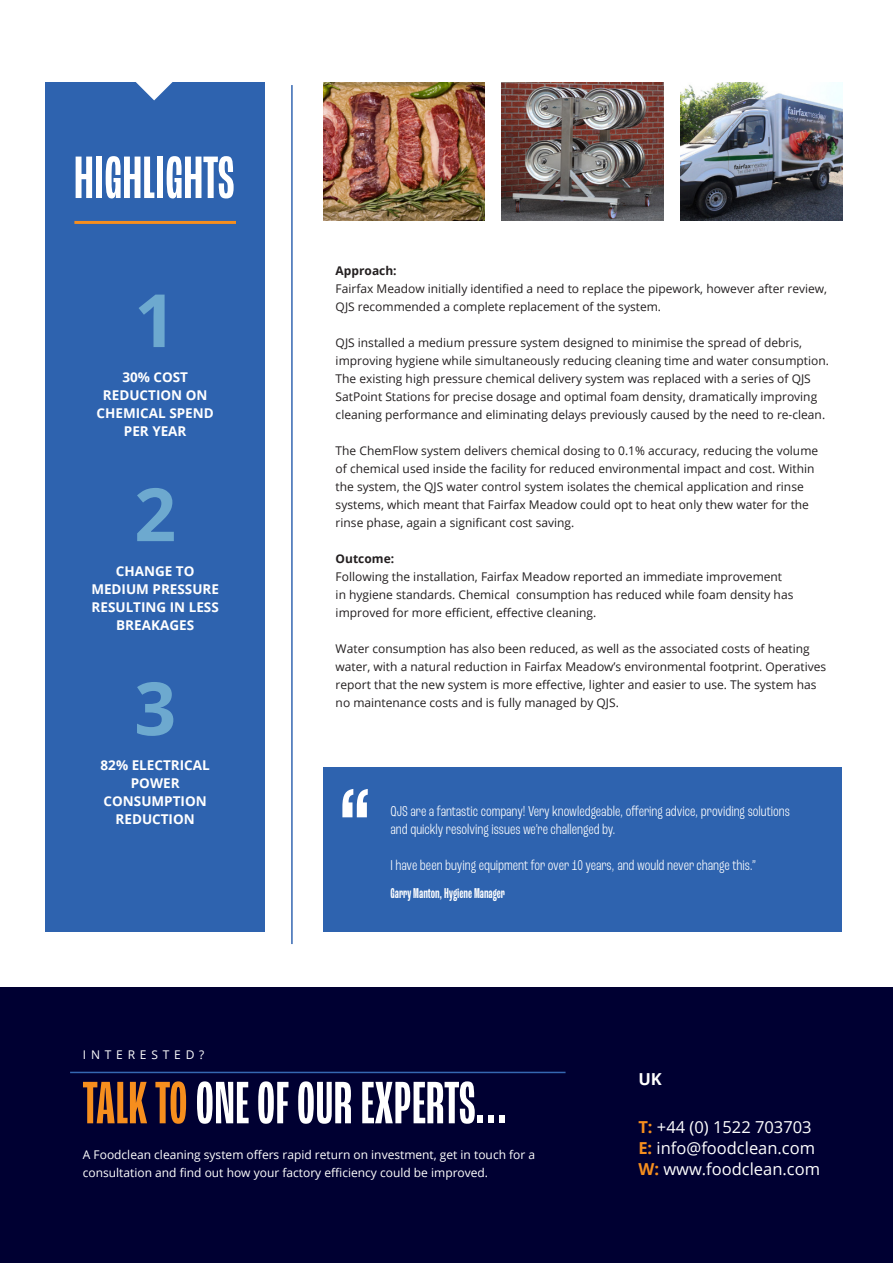
<style>
.page{position:relative;width:893px;height:1263px;background:#fff}
.page>*{position:absolute;margin:0;border:0;box-sizing:border-box;transform-origin:0 0}
.title_2{font:700 73.5px "Open Sans";color:#6da9cf}
.t1{font:500 extra-condensed 63px "Roc Grotesk";color:#fff}
.t2{font:16.5px/21px "Open Sans";color:#fff}
.t3{font:700 16.5px "Open Sans";color:#fff}
.Quote_body{font:300 condensed 15px/18px "Roc Grotesk";color:#fff}
.Quote_body-2{font:500 extra-condensed 15px "Roc Grotesk";color:#fff}
.title_2-2{font:700 13.5px/18px "Open Sans";color:#fff;text-align:center}
.Body{font:12px/18px "Open Sans";color:#231f20}
.t4{font:12px/18px "Open Sans";color:#fff}
.Body-2{font:700 12px "Open Sans";color:#231f20}
.t5{font:12px "Open Sans";letter-spacing:.4em;color:#fff}
.s1{color:#f68e1e}
.s2{font-weight:700;color:#f68e1e}
</style>
<div class="page">
<hr style="left:291px;top:85px;width:2px;height:859px;background:#3567b2">
<div style="left:323px;top:768px;width:519px;height:164px;background:#2e63af"></div>
<svg style="left:342px;top:789px;width:26px;height:28px"></svg>
<img style="left:681px;top:82px;width:161px;height:139px">
<div style="left:45px;top:82px;width:220px;height:850px;background:#2e63af"></div>
<hr style="left:74px;top:221px;width:162px;height:3px;background:#f68e1e">
<img style="left:323px;top:82px;width:162px;height:139px">
<img style="left:501px;top:82px;width:162px;height:139px">
<div style="left:0;top:987px;width:893px;height:276px;background:#000032"></div>
<hr style="left:70px;top:1072px;width:496px;height:1px;background:#3567b2">
<svg style="left:136px;top:82px;width:37px;height:18px"></svg>
<p class="t1" style="left:74px;top:142px;width:163px">HIGHLIGHTS</p>
<p class="title_2" style="left:134px;top:268px;width:43px">1</p>
<p class="title_2-2" style="left:97px;top:368px;width:119px">30% COST<br>REDUCTION ON<br>CHEMICAL SPEND<br>PER YEAR</p>
<p class="title_2" style="left:134px;top:462px;width:43px">2</p>
<p class="title_2-2" style="left:91px;top:562px;width:129px">CHANGE TO<br>MEDIUM PRESSURE<br>RESULTING IN LESS<br>BREAKAGES</p>
<p class="title_2" style="left:134px;top:657px;width:43px">3</p>
<p class="title_2-2" style="left:101px;top:756px;width:111px">82% ELECTRICAL<br>POWER<br>CONSUMPTION<br>REDUCTION</p>
<p class="Body-2" style="left:336px;top:262px;width:63px">Approach:</p>
<p class="Body" style="left:336px;top:280px;width:493px">Fairfax Meadow initially identified a need to replace the pipework, however after review,<br>QJS recommended a complete replacement of the system.</p>
<p class="Body" style="left:336px;top:334px;width:495px">QJS installed a medium pressure system designed to minimise the spread of debris, improving hygiene while simultaneously reducing cleaning time and water consumption.<br>The existing high pressure chemical delivery system was replaced with a series of QJS SatPoint Stations for precise dosage and optimal foam density, dramatically improving cleaning performance and eliminating delays previously caused by the need to re-clean.</p>
<p class="Body" style="left:336px;top:442px;width:484px">The ChemFlow system delivers chemical dosing to 0.1% accuracy, reducing the volume of chemical used inside the facility for reduced environmental impact and cost. Within the system, the QJS water control system isolates the chemical application and rinse systems, which meant that Fairfax Meadow could opt to heat only thew water for the rinse phase, again a significant cost saving.</p>
<p class="Body-2" style="left:336px;top:550px;width:60px">Outcome:</p>
<p class="Body" style="left:336px;top:568px;width:459px">Following the installation, Fairfax Meadow reported an immediate improvement in hygiene standards. Chemical consumption has reduced while foam density has improved for more efficient, effective cleaning.</p>
<p class="Body" style="left:336px;top:640px;width:492px">Water consumption has also been reduced, as well as the associated costs of heating water, with a natural reduction in Fairfax Meadow’s environmental footprint. Operatives report that the new system is more effective, lighter and easier to use. The system has no maintenance costs and is fully managed by QJS.</p>
<p class="Quote_body" style="left:391px;top:802px;width:401px">QJS are a fantastic company! Very knowledgeable, offering advice, providing solutions and quickly resolving issues we’re challenged by.</p>
<p class="Quote_body" style="left:391px;top:856px;width:367px">I have been buying equipment for over 10 years, and would never change this.”</p>
<p class="Quote_body-2" style="left:391px;top:885px;width:116px">Garry Manton, Hygiene Manager</p>
<p class="t5" style="left:83px;top:1046px;width:123px">INTERESTED?</p>
<h2 class="t1" style="left:83px;top:1067px;width:426px"><span class="s1">TALK TO</span> ONE OF OUR EXPERTS...</h2>
<p class="t4" style="left:83px;top:1146px;width:454px">A Foodclean cleaning system offers rapid return on investment, get in touch for a consultation and find out how your factory efficiency could be improved.</p>
<h3 class="t3" style="left:638px;top:1067px;width:25px">UK</h3>
<h3 class="t2" style="left:638px;top:1116px;width:183px"><span class="s2">T:</span> +44 (0) 1522 703703<br><span class="s2">E:</span> info@foodclean.com<br><span class="s2">W:</span> www.foodclean.com</h3>
</div>
